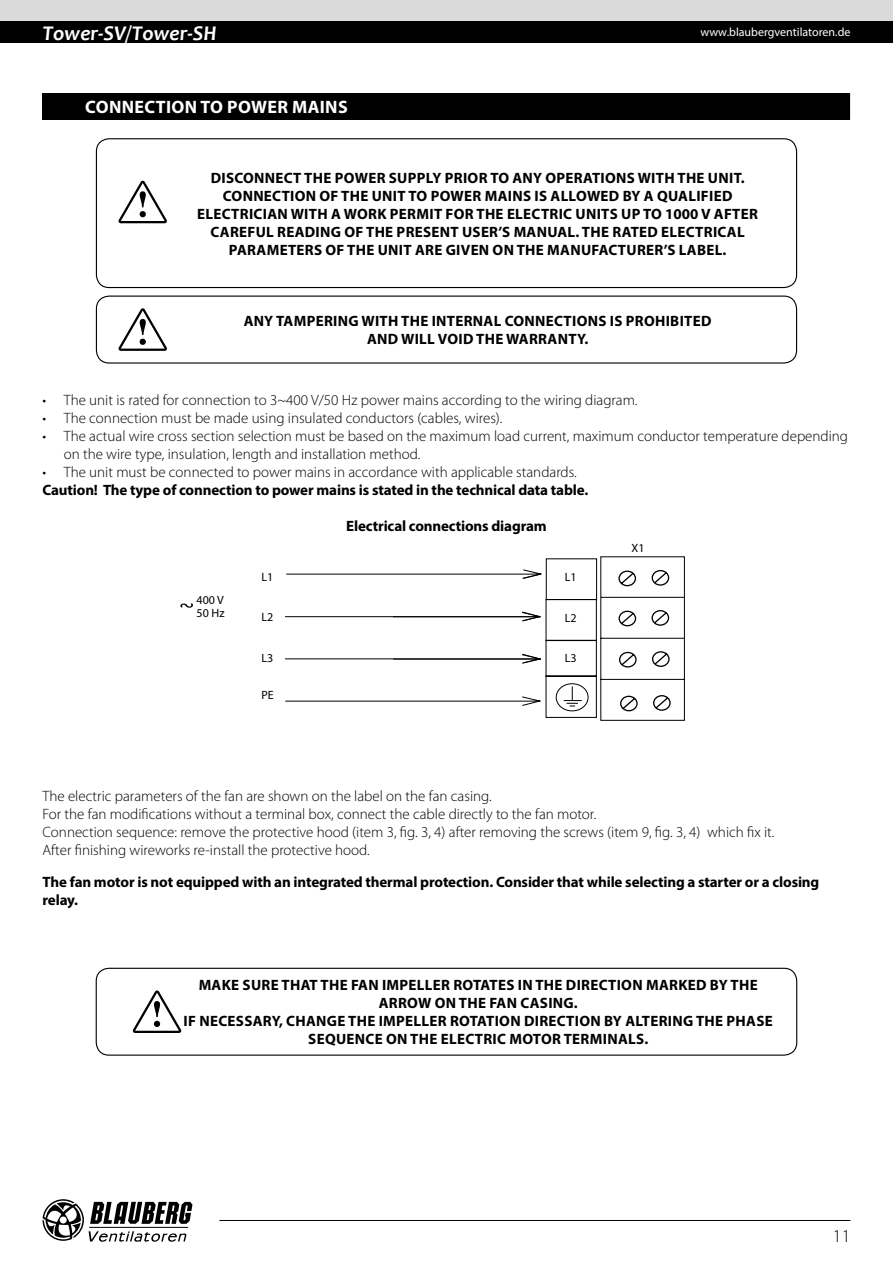
<style>
.page{position:relative;width:893px;height:1263px;background:#fff}
.page>*{position:absolute;margin:0;border:0;box-sizing:border-box;transform-origin:0 0}
.t1{font:italic 700 21px "Candara";color:#fff}
.t2{font:700 18px "Myriad Pro";letter-spacing:.02em;color:#fff}
.t3{font:300 18px "Myriad Pro";color:#000}
.t4{font:300 15px/18px "Myriad Pro";color:#000}
.t5{font:700 15px/18px "Myriad Pro";letter-spacing:.02em;color:#000;text-align:center}
.t6{font:700 15px/18px "Myriad Pro";letter-spacing:-.01em;color:#000}
.t7{font:12px "Myriad Pro";color:#fff}
.t8{font:12px/13.5px "Myriad Pro";color:#000}
</style>
<div class="page">
<div style="left:0;top:0;width:893px;height:21px;background:#dadada"></div>
<div style="left:0;top:21px;width:893px;height:22px;background:#000"></div>
<svg style="left:43px;top:1199px;width:149px;height:43px"></svg>
<hr style="left:219px;top:1220px;width:631px;height:1px;background:#000">
<div style="left:43px;top:93px;width:807px;height:27px;background:#000"></div>
<div style="left:96px;top:138px;width:701px;height:150px;border:1px solid #000;border-radius:13px"></div>
<div style="left:96px;top:296px;width:701px;height:68px;border:1px solid #000;border-radius:13px"></div>
<svg style="left:118px;top:181px;width:49px;height:42px"></svg>
<svg style="left:118px;top:308px;width:49px;height:43px"></svg>
<svg style="left:180px;top:603px;width:13px;height:5px"></svg>
<div style="left:96px;top:968px;width:701px;height:88px;border:1px solid #000;border-radius:13px"></div>
<svg style="left:133px;top:990px;width:48px;height:43px"></svg>
<svg style="left:285px;top:556px;width:400px;height:165px"></svg>
<h1 class="t1" style="left:43px;top:20px;width:176px">Tower-SV/Tower-SH</h1>
<p class="t7" style="left:700px;top:25px;width:152px">www.blaubergventilatoren.de</p>
<p class="t2" style="left:85px;top:95px;width:264px">CONNECTION TO POWER MAINS</p>
<p class="t5" style="left:197px;top:168px;width:562px">DISCONNECT THE POWER SUPPLY PRIOR TO ANY OPERATIONS WITH THE UNIT.<br>CONNECTION OF THE UNIT TO POWER MAINS IS ALLOWED BY A QUALIFIED ELECTRICIAN WITH A WORK PERMIT FOR THE ELECTRIC UNITS UP TO 1000 V AFTER CAREFUL READING OF THE PRESENT USER’S MANUAL. THE RATED ELECTRICAL PARAMETERS OF THE UNIT ARE GIVEN ON THE MANUFACTURER’S LABEL.</p>
<p class="t5" style="left:244px;top:312px;width:469px">ANY TAMPERING WITH THE INTERNAL CONNECTIONS IS PROHIBITED<br>AND WILL VOID THE WARRANTY.</p>
<p class="t4" style="left:43px;top:391px;width:597px">• The unit is rated for connection to 3~400 V/50 Hz power mains according to the wiring diagram.</p>
<p class="t4" style="left:43px;top:409px;width:461px">• The connection must be made using insulated conductors (cables, wires).</p>
<p class="t4" style="left:64px;top:427px;width:786px;text-indent:-21px">• The actual wire cross section selection must be based on the maximum load current, maximum conductor temperature depending on the wire type, insulation, length and installation method.</p>
<p class="t4" style="left:43px;top:463px;width:536px">• The unit must be connected to power mains in accordance with applicable standards.</p>
<p class="t6" style="left:43px;top:480px;width:547px">Caution! The type of connection to power mains is stated in the technical data table.</p>
<p class="t6" style="left:346px;top:516px;width:202px">Electrical connections diagram</p>
<p class="t8" style="left:197px;top:593px;width:29px">400 V<br>50 Hz</p>
<p class="t8" style="left:262px;top:570px;width:13px">L1</p>
<p class="t8" style="left:262px;top:610px;width:13px">L2</p>
<p class="t8" style="left:262px;top:651px;width:13px">L3</p>
<p class="t8" style="left:262px;top:688px;width:14px">PE</p>
<p class="t8" style="left:565px;top:570px;width:13px">L1</p>
<p class="t8" style="left:565px;top:611px;width:13px">L2</p>
<p class="t8" style="left:565px;top:651px;width:13px">L3</p>
<p class="t8" style="left:631px;top:541px;width:15px">X1</p>
<p class="t4" style="left:43px;top:787px;width:733px">The electric parameters of the fan are shown on the label on the fan casing.<br>For the fan modifications without a terminal box, connect the cable directly to the fan motor.<br>Connection sequence: remove the protective hood (item 3, fig. 3, 4) after removing the screws (item 9, fig. 3, 4) which fix it.<br>After finishing wireworks re-install the protective hood.</p>
<p class="t6" style="left:43px;top:872px;width:778px">The fan motor is not equipped with an integrated thermal protection. Consider that while selecting a starter or a closing relay.</p>
<p class="t5" style="left:184px;top:976px;width:591px">MAKE SURE THAT THE FAN IMPELLER ROTATES IN THE DIRECTION MARKED BY THE ARROW ON THE FAN CASING.<br>IF NECESSARY, CHANGE THE IMPELLER ROTATION DIRECTION BY ALTERING THE PHASE SEQUENCE ON THE ELECTRIC MOTOR TERMINALS.</p>
<p class="t3" style="left:833px;top:1226px;width:19px">11</p>
</div>
